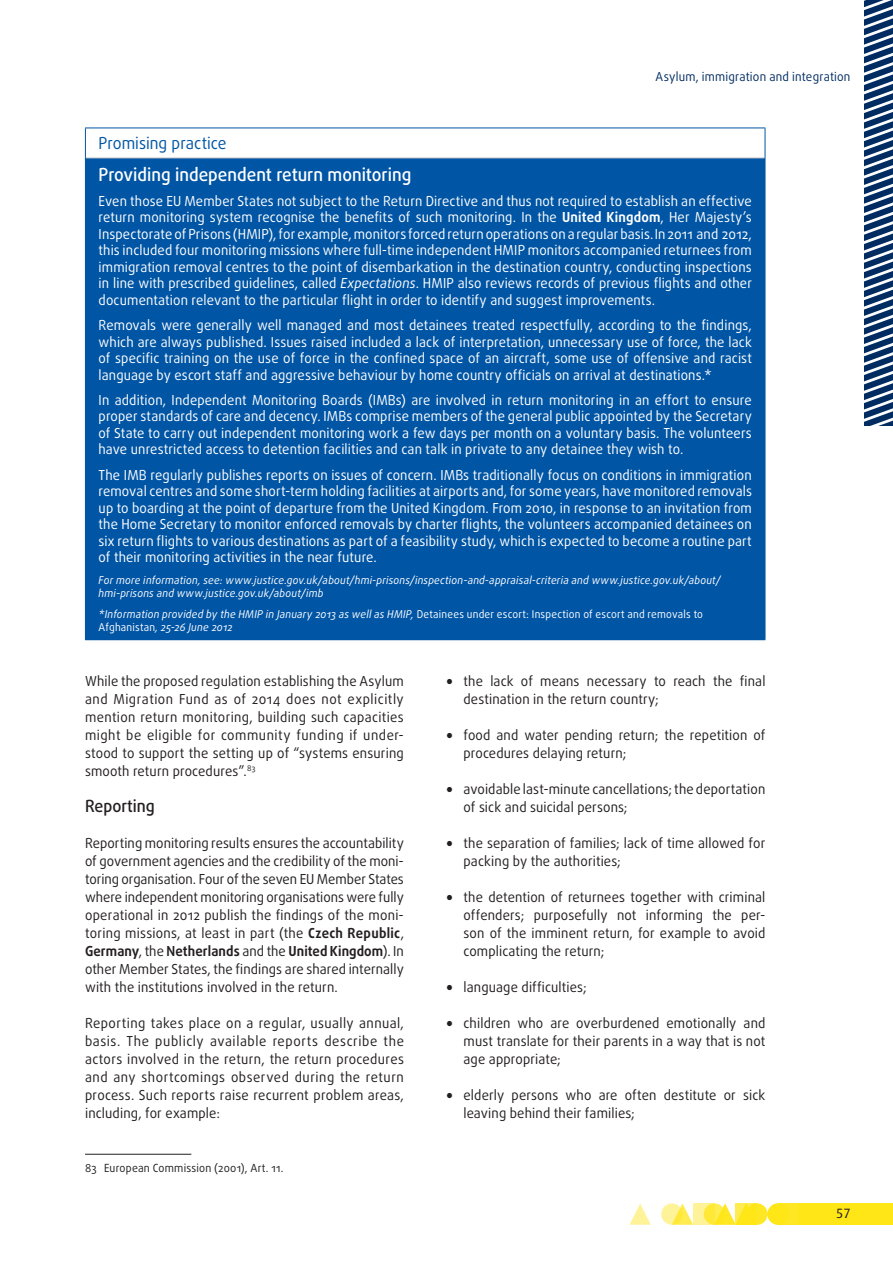
<style>
.page{position:relative;width:893px;height:1263px;background:#fff}
.page>*{position:absolute;margin:0;border:0;box-sizing:border-box;transform-origin:0 0}
.PROMISING_title{font:500 18px "Daxline Pro";color:#fff;scale:.95 1}
.title_small{font:500 16.8px "Daxline Pro";color:#231f20;scale:.95 1}
.PROMISING_super{font:16.5px "Daxline Pro";color:#0155a5;scale:.95 1}
.PROMISING_body{font:13.8px/16.5px "Daxline Pro";letter-spacing:.01em;color:#fff;text-align:justify;scale:.95 1}
.body{font:13.8px/18px "Daxline Pro";letter-spacing:.01em;color:#231f20;text-align:justify;scale:.95 1}
.t1{font:13.5px "Dax";color:#231f20}
.t2{font:12.3px "Daxline Pro";letter-spacing:.02em;color:#002c62;scale:.95 1}
.footnote_caption{font:11.25px "Daxline Pro";letter-spacing:.02em;color:#231f20;scale:.95 1}
.PROMISING_more_info{font:italic 10.8px/12.9px "Daxline Pro";letter-spacing:.02em;color:#fff;scale:.95 1}
.s1{font-weight:700}
.s2{font-style:italic}
.s3{font-style:normal}
.s4{font-weight:900}
</style>
<div class="page">
<div style="left:799px;top:1203px;width:94px;height:22px;background:#ffe616"></div>
<div style="left:746px;top:1203px;width:21px;height:22px;background:#ffe724;border-radius:50%"></div>
<div style="left:778px;top:1203px;width:21px;height:22px;background:#ffe724"></div>
<svg style="left:675px;top:1203px;width:18px;height:22px"></svg>
<svg style="left:629px;top:1203px;width:22px;height:22px"></svg>
<div style="left:767px;top:1203px;width:22px;height:22px;background:#ffe616;border-radius:50%"></div>
<svg style="left:718px;top:1203px;width:18px;height:22px"></svg>
<svg style="left:704px;top:1203px;width:21px;height:22px"></svg>
<svg style="left:661px;top:1203px;width:21px;height:22px"></svg>
<svg style="left:736px;top:1203px;width:21px;height:22px"></svg>
<svg style="left:693px;top:1203px;width:21px;height:22px"></svg>
<svg style="left:864px;top:0;width:29px;height:425px"></svg>
<hr style="left:85px;top:1154px;width:106px;height:1px;background:#231f20">
<div style="left:85px;top:158px;width:680px;height:482px;background:#0155a5"></div>
<hr style="left:86px;top:158px;width:679px;height:1px;background:#c7c8ca">
<hr style="left:85px;top:128px;width:680px;height:1px;background:#0155a5">
<hr style="left:85px;top:128px;width:1px;height:30px;background:#0155a5">
<hr style="left:765px;top:128px;width:1px;height:30px;background:#0155a5">
<hr style="left:765px;top:158px;width:1px;height:481px;background:#0155a5">
<p class="t2" style="left:656px;top:68px;width:207px">Asylum, immigration and integration</p>
<p class="PROMISING_super" style="left:99px;top:133px;width:136px">Promising practice</p>
<p class="PROMISING_title" style="left:99px;top:162px;width:331px">Providing independent return monitoring</p>
<p class="PROMISING_body" style="left:99px;top:192px;width:689px">Even those EU Member States not subject to the Return Directive and thus not required to establish an effective return monitoring system recognise the benefits of such monitoring. In the <span class="s1">United Kingdom</span>, Her Majesty’s Inspectorate of Prisons (HMIP), for example, monitors forced return operations on a regular basis.In 2011 and 2012, this included four monitoring missions where full‑time independent HMIP monitors accompanied returnees from immigration removal centres to the point of disembarkation in the destination country, conducting inspections in line with prescribed guidelines, called <span class="s2">Expectations</span>. HMIP also reviews records of previous flights and other documentation relevant to the particular flight in order to identify and suggest improvements.</p>
<p class="PROMISING_body" style="left:99px;top:317px;width:689px">Removals were generally well managed and most detainees treated respectfully, according to the findings, which are always published. Issues raised included a lack of interpretation, unnecessary use of force, the lack of specific training on the use of force in the confined space of an aircraft, some use of offensive and racist language by escort staff and aggressive behaviour by home country officials on arrival at destinations.*</p>
<p class="PROMISING_body" style="left:99px;top:392px;width:689px">In addition, Independent Monitoring Boards (IMBs) are involved in return monitoring in an effort to ensure proper standards of care and decency. IMBs comprise members of the general public appointed by the Secretary of State to carry out independent monitoring work a few days per month on a voluntary basis. The volunteers have unrestricted access to detention facilities and can talk in private to any detainee they wish to.</p>
<p class="PROMISING_body" style="left:99px;top:466px;width:689px">The IMB regularly publishes reports on issues of concern. IMBs traditionally focus on conditions in immigration removal centres and some short‑term holding facilities at airports and, for some years, have monitored removals up to boarding at the point of departure from the United Kingdom. From 2010, in response to an invitation from the Home Secretary to monitor enforced removals by charter flights, the volunteers accompanied detainees on six return flights to various destinations as part of a feasibility study, which is expected to become a routine part of their monitoring activities in the near future.</p>
<p class="PROMISING_more_info" style="left:99px;top:573px;width:656px">For more information, see: www.justice.gov.uk/about/hmi‑prisons/inspection‑and‑appraisal‑criteria and www.justice.gov.uk/about/ hmi‑prisons and www.justice.gov.uk/about/imb</p>
<p class="PROMISING_more_info" style="left:99px;top:608px;width:638px">*Information provided by the HMIP in January 2013 as well as HMIP, <span class="s3">Detainees under escort: Inspection of escort and removals to<br>Afghanistan</span>, 25-26 June 2012</p>
<p class="body" style="left:85px;top:672px;width:337px">While the proposed regulation establishing the Asylum and Migration Fund as of 2014 does not explicitly mention return monitoring, building such capacities might be eligible for community funding if under‑ stood to support the setting up of “systems ensuring smooth return procedures”.<sup>83</sup></p>
<p class="title_small" style="left:85px;top:794px;width:75px">Reporting</p>
<p class="body" style="left:85px;top:834px;width:337px">Reporting monitoring results ensures the accountability of government agencies and the credibility of the moni‑ toring organisation. Four of the seven EU Member States where independent monitoring organisations were fully operational in 2012 publish the findings of the moni‑ toring missions, at least in part (the <span class="s1">Czech Republic</span>, <span class="s1">Germany</span>, the <span class="s1">Netherlands</span> and the <span class="s1">United Kingdom</span>). In other Member States, the findings are shared internally with the institutions involved in the return.</p>
<p class="body" style="left:85px;top:1014px;width:337px">Reporting takes place on a regular, usually annual, basis. The publicly available reports describe the actors involved in the return, the return procedures and any shortcomings observed during the return process. Such reports raise recurrent problem areas, including, for example:</p>
<p class="footnote_caption" style="left:85px;top:1160px;width:210px">83 European Commission (2001), Art. 11.</p>
<p class="body" style="left:463px;top:672px;width:319px;text-indent:-17px"><span class="s4">•</span> the lack of means necessary to reach the final destination in the return country;</p>
<p class="body" style="left:463px;top:726px;width:319px;text-indent:-17px"><span class="s4">•</span> food and water pending return; the repetition of procedures delaying return;</p>
<p class="body" style="left:463px;top:780px;width:319px;text-indent:-17px"><span class="s4">•</span> avoidable last‑minute cancellations; the deportation of sick and suicidal persons;</p>
<p class="body" style="left:463px;top:834px;width:319px;text-indent:-17px"><span class="s4">•</span> the separation of families; lack of time allowed for packing by the authorities;</p>
<p class="body" style="left:463px;top:888px;width:319px;text-indent:-17px"><span class="s4">•</span> the detention of returnees together with criminal offenders; purposefully not informing the per‑ son of the imminent return, for example to avoid complicating the return;</p>
<p class="body" style="left:446px;top:978px;width:149px"><span class="s4">•</span> language difficulties;</p>
<p class="body" style="left:463px;top:1014px;width:319px;text-indent:-17px"><span class="s4">•</span> children who are overburdened emotionally and must translate for their parents in a way that is not age appropriate;</p>
<p class="body" style="left:463px;top:1086px;width:319px;text-indent:-17px"><span class="s4">•</span> elderly persons who are often destitute or sick leaving behind their families;</p>
<p class="t1" style="left:836px;top:1206px;width:16px">57</p>
</div>
